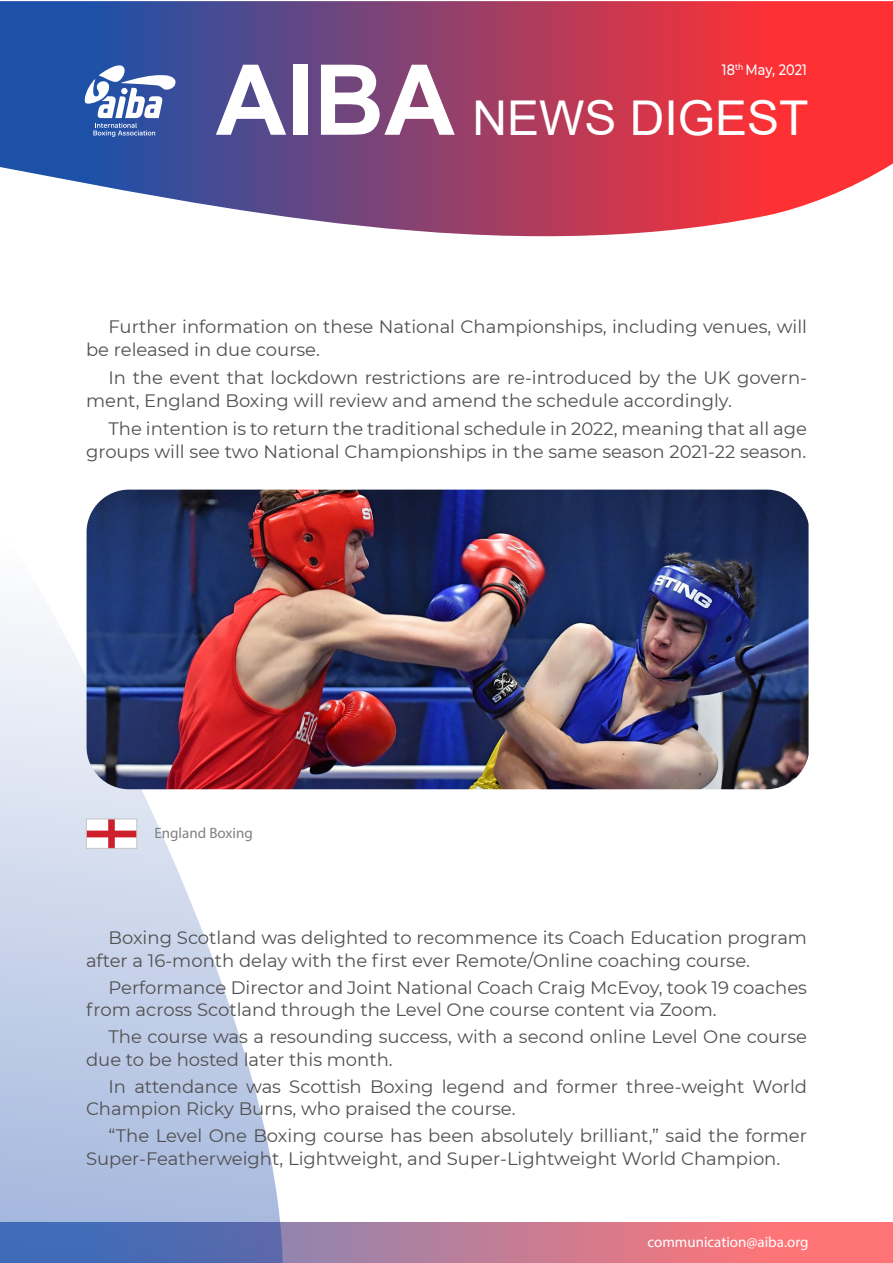
<style>
.page{position:relative;width:893px;height:1263px;background:#fff}
.page>*{position:absolute;margin:0;border:0;box-sizing:border-box;transform-origin:0 0}
.t1{font:48px "Arial";color:#fff}
.t2{font:18px/22.5px "Montserrat";color:#505050}
.t3{font:15px "Myriad Pro";color:#fff}
.t4{font:15px "Myriad Pro";color:#808080}
.t5{font:500 15px "Montserrat";letter-spacing:.005em;color:#fff;scale:.86 1}
.s1{font-weight:700;font-size:97.95px}
</style>
<div class="page">
<svg style="left:283px;top:1222px;width:610px;height:41px;background:#d27b8d"></svg>
<svg style="left:0;top:528px;width:283px;height:735px"></svg>
<svg style="left:0;top:1px;width:893px;height:235px;background:#a25278"></svg>
<svg style="left:84px;top:51px;width:94px;height:86px"></svg>
<img style="left:87px;top:490px;width:721px;height:299px">
<img style="left:88px;top:821px;width:47px;height:25px">
<div style="left:86px;top:819px;width:51px;height:29px;border:1px solid #c4c4c4"></div>
<p class="t5" style="left:722px;top:59px;width:100px">18<sup>th</sup> May, 2021</p>
<h1 class="t1" style="left:216px;top:85px;width:594px"><span class="s1">AIBA</span> NEWS DIGEST</h1>
<p class="t2" style="left:86px;top:314px;width:722px;line-height:23.2px;text-indent:22px">Further information on these National Championships, including venues, will be released in due course.</p>
<p class="t2" style="left:86px;top:365px;width:722px;line-height:23.2px;text-indent:22px">In the event that lockdown restrictions are re-introduced by the UK govern&shy;ment, England Boxing will review and amend the schedule accordingly.</p>
<p class="t2" style="left:86px;top:416px;width:723px;line-height:23.2px;text-align:right">The intention is to return the traditional schedule in 2022, meaning that all age groups will see two National Championships in the same season 2021-22 season.</p>
<p class="t4" style="left:155px;top:824px;width:100px">England Boxing</p>
<p class="t2" style="left:86px;top:926px;width:722px;text-indent:22px">Boxing Scotland was delighted to recommence its Coach Education program after a 16-month delay with the first ever Remote/Online coaching course.</p>
<p class="t2" style="left:86px;top:975px;width:723px;text-indent:22px">Performance Director and Joint National Coach Craig McEvoy, took 19 coaches from across Scotland through the Level One course content via Zoom.</p>
<p class="t2" style="left:86px;top:1025px;width:723px;text-indent:22px">The course was a resounding success, with a second online Level One course due to be hosted later this month.</p>
<p class="t2" style="left:86px;top:1074px;width:722px;text-indent:22px">In attendance was Scottish Boxing legend and former three-weight World<br>Champion Ricky Burns, who praised the course.</p>
<p class="t2" style="left:86px;top:1124px;width:723px;text-indent:22px">“The Level One Boxing course has been absolutely brilliant,” said the former<br>Super-Featherweight, Lightweight, and Super-Lightweight World Champion.</p>
<p class="t3" style="left:648px;top:1233px;width:162px">communication@aiba.org</p>
</div>
